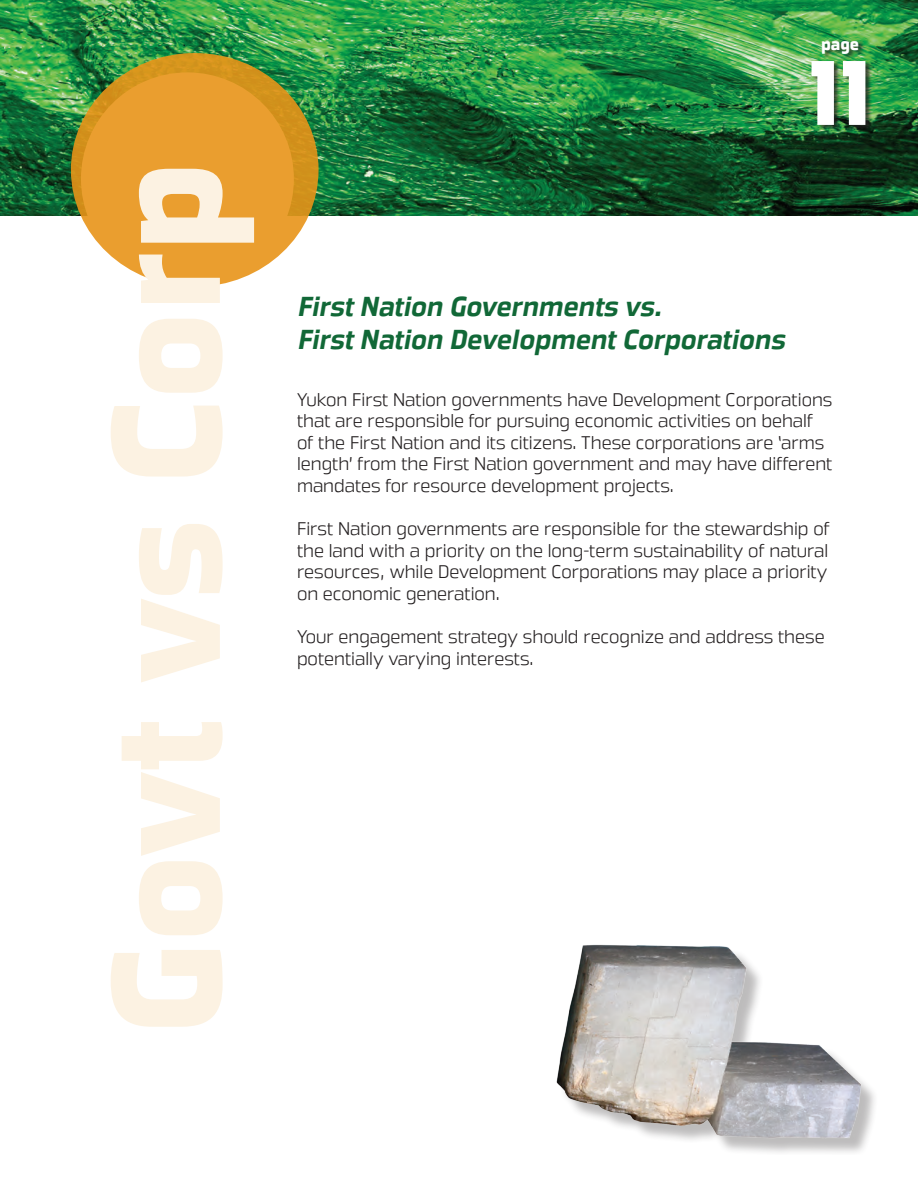
<style>
.page{position:relative;width:918px;height:1188px;background:#fff}
.page>*{position:absolute;margin:0;border:0;box-sizing:border-box;transform-origin:0 0}
.t1{font:150px "Great Escape Bl";color:#fcf2e2}
.t2{font:90px "Great Escape Bl";color:#fff}
.t3{font:italic 700 27px/32.4px "Great Escape Rg";color:#116837}
.t4{font:18px/21.6px "Great Escape Lt";color:#231f20}
.t5{font:16.5px "Great Escape Bl";color:#fff}
</style>
<div class="page">
<img style="left:556px;top:944px;width:319px;height:209px">
<img style="left:0;top:0;width:918px;height:216px">
<svg style="left:71px;top:53px;width:248px;height:234px;background:#e59b2b"></svg>
<div style="left:811px;top:41px;width:61px;height:90px;background:#231f20;opacity:.75"></div>
<h1 class="t1" style="left:77px;top:1034px;width:874px;rotate:-90deg">Govt vs Corp</h1>
<p class="t5" style="left:821px;top:34px;width:40px">page</p>
<h2 class="t2" style="left:809px;top:39px;width:64px">11</h2>
<h3 class="t3" style="left:297px;top:291px;width:489px">First Nation Governments vs.<br>First Nation Development Corporations</h3>
<p class="t4" style="left:297px;top:388px;width:537px">Yukon First Nation governments have Development Corporations that are responsible for pursuing economic activities on behalf of the First Nation and its citizens. These corporations are ‘arms length’ from the First Nation government and may have different mandates for resource development projects.</p>
<p class="t4" style="left:297px;top:518px;width:534px">First Nation governments are responsible for the stewardship of the land with a priority on the long-term sustainability of natural resources, while Development Corporations may place a priority on economic generation.</p>
<p class="t4" style="left:297px;top:626px;width:529px">Your engagement strategy should recognize and address these potentially varying interests.</p>
</div>
